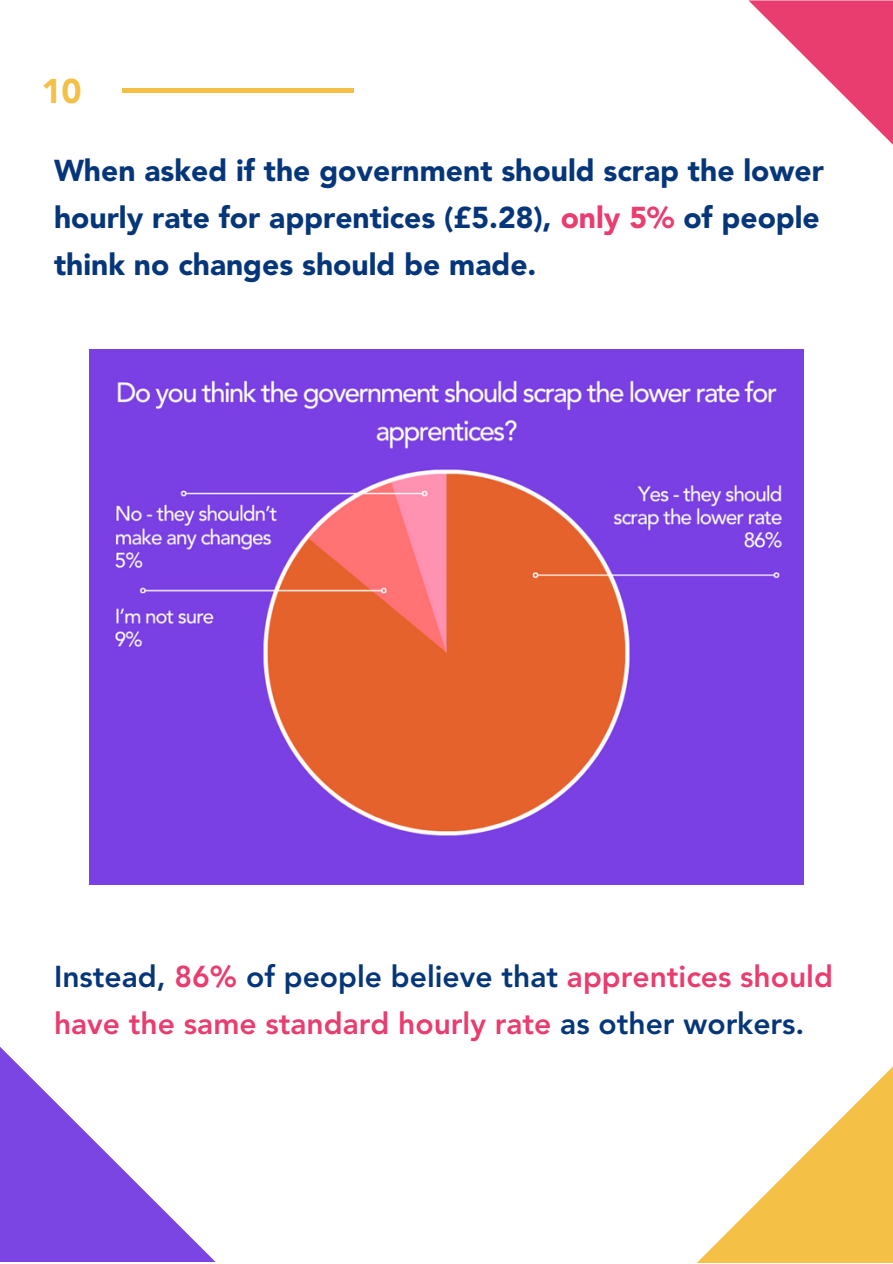
<style>
.page{position:relative;width:893px;height:1264px;background:#fff}
.page>*{position:absolute;margin:0;border:0;box-sizing:border-box;transform-origin:0 0}
.t1{font:900 34.05px "Avenir LT Pro";color:#f4c045}
.t2{font:900 30px/47.2px "Avenir LT Pro";color:#06367a}
.t3{font:800 30px/47.2px "Avenir LT Pro";color:#e93d6f}
.s1{color:#e93d6f}
.s2{color:#06367a}
</style>
<div class="page">
<div style="left:122px;top:88px;width:231px;height:5px;background:#f4c045"></div>
<svg style="left:698px;top:1067px;width:194px;height:195px"></svg>
<svg style="left:0;top:1047px;width:215px;height:214px"></svg>
<svg style="left:748px;top:0;width:144px;height:144px"></svg>
<img style="left:89px;top:349px;width:714px;height:535px">
<p class="t1" style="left:41px;top:77px;width:42px">10</p>
<p class="t2" style="left:54px;top:149px;width:771px">When asked if the government should scrap the lower hourly rate for apprentices (£5.28), <span class="s1">only 5%</span> of people think no changes should be made.</p>
<p class="t3" style="left:54px;top:955px;width:780px"><span class="s2">Instead,</span> 86% <span class="s2">of people believe that</span> apprentices should have the same standard hourly rate <span class="s2">as other workers.</span></p>
</div>
